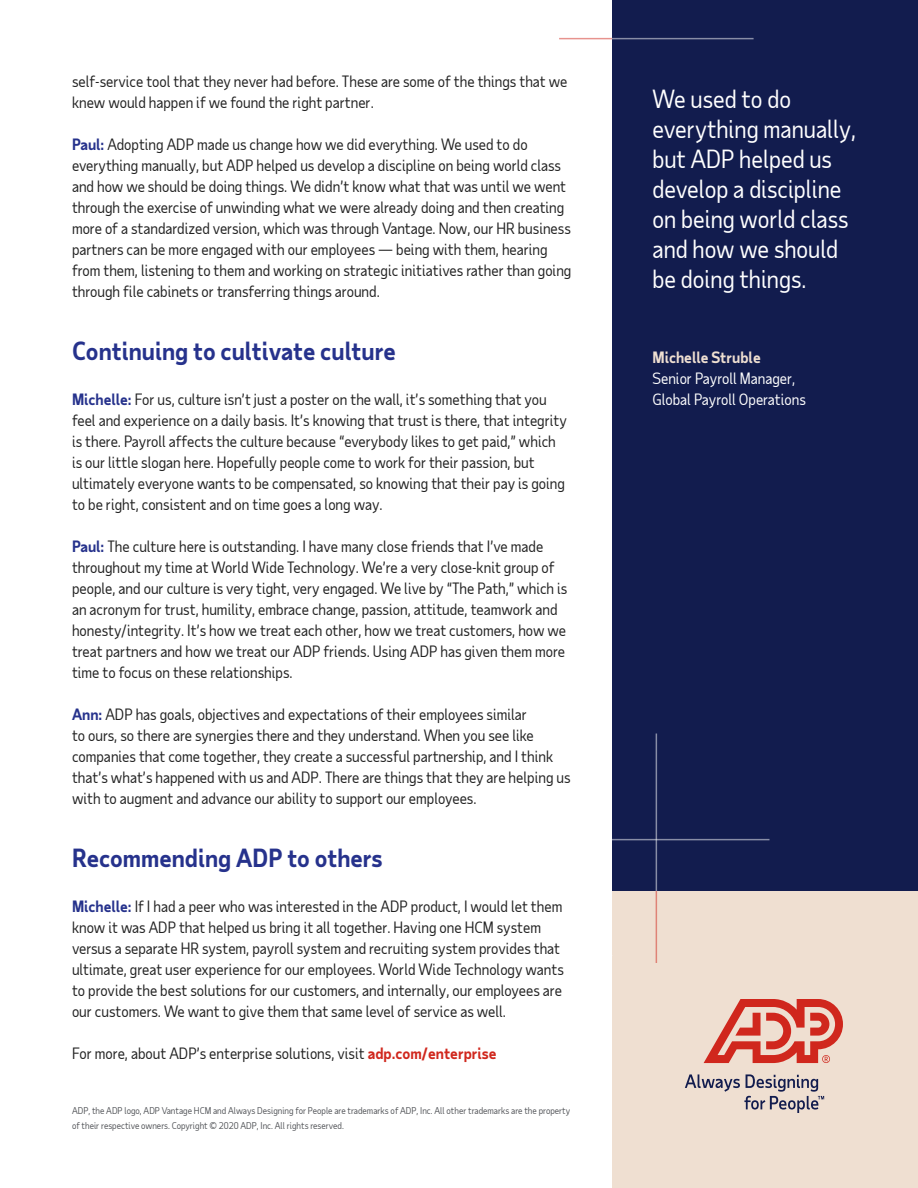
<style>
.page{position:relative;width:918px;height:1188px;background:#fff}
.page>*{position:absolute;margin:0;border:0;box-sizing:border-box;transform-origin:0 0}
.Accent_-_quote{font:24px/30px "Taub Sans";color:#fff}
.First-level_heading{font:700 24px "Taub Sans";color:#26328c}
.Body{font:15px/21px "Taub Sans";color:#222}
.Body-2{font:15px/21px "Taub Sans";color:#fff}
.t1{font:9px/15px "Taub Sans";color:#54565a}
.s1{font-weight:700;color:#26328c}
.s2{font-weight:700;color:#d0271d}
.s3{font-weight:700;color:#efdfd1}
</style>
<div class="page">
<div style="left:612px;top:891px;width:306px;height:297px;background:#efdfd1"></div>
<div style="left:612px;top:0;width:306px;height:891px;background:#121c4e"></div>
<hr style="left:656px;top:891px;width:1px;height:72px;background:#d0271d">
<hr style="left:656px;top:734px;width:1px;height:157px;background:#fff">
<hr style="left:612px;top:839px;width:158px;height:1px;background:#fff">
<hr style="left:559px;top:38px;width:53px;height:1px;background:#d0271d">
<hr style="left:612px;top:38px;width:142px;height:1px;background:#fff">
<svg style="left:704px;top:999px;width:139px;height:64px"></svg>
<svg style="left:685px;top:1074px;width:139px;height:39px"></svg>
<p class="Body" style="left:72px;top:71px;width:497px">self-service tool that they never had before. These are some of the things that we knew would happen if we found the right partner.</p>
<p class="Body" style="left:72px;top:134px;width:501px"><span class="s1">Paul:</span> Adopting ADP made us change how we did everything. We used to do everything manually, but ADP helped us develop a discipline on being world class and how we should be doing things. We didn’t know what that was until we went through the exercise of unwinding what we were already doing and then creating more of a standardized version, which was through Vantage. Now, our HR business partners can be more engaged with our employees — being with them, hearing from them, listening to them and working on strategic initiatives rather than going through file cabinets or transferring things around.</p>
<p class="First-level_heading" style="left:72px;top:335px;width:325px">Continuing to cultivate culture</p>
<p class="Body" style="left:72px;top:389px;width:496px"><span class="s1">Michelle:</span> For us, culture isn’t just a poster on the wall, it’s something that you feel and experience on a daily basis. It’s knowing that trust is there, that integrity is there. Payroll affects the culture because “everybody likes to get paid,” which is our little slogan here. Hopefully people come to work for their passion, but ultimately everyone wants to be compensated, so knowing that their pay is going to be right, consistent and on time goes a long way.</p>
<p class="Body" style="left:72px;top:536px;width:497px"><span class="s1">Paul:</span> The culture here is outstanding. I have many close friends that I’ve made throughout my time at World Wide Technology. We’re a very close-knit group of people, and our culture is very tight, very engaged. We live by “The Path,” which is an acronym for trust, humility, embrace change, passion, attitude, teamwork and honesty/integrity. It’s how we treat each other, how we treat customers, how we treat partners and how we treat our ADP friends. Using ADP has given them more time to focus on these relationships.</p>
<p class="Body" style="left:72px;top:704px;width:500px"><span class="s1">Ann:</span> ADP has goals, objectives and expectations of their employees similar<br>to ours, so there are synergies there and they understand. When you see like companies that come together, they create a successful partnership, and I think that’s what’s happened with us and ADP. There are things that they are helping us with to augment and advance our ability to support our employees.</p>
<p class="First-level_heading" style="left:72px;top:842px;width:312px">Recommending ADP to others</p>
<p class="Body" style="left:72px;top:896px;width:493px"><span class="s1">Michelle:</span> If I had a peer who was interested in the ADP product, I would let them know it was ADP that helped us bring it all together. Having one HCM system versus a separate HR system, payroll system and recruiting system provides that ultimate, great user experience for our employees. World Wide Technology wants to provide the best solutions for our customers, and internally, our employees are our customers. We want to give them that same level of service as well.</p>
<p class="Body" style="left:72px;top:1043px;width:426px">For more, about ADP’s enterprise solutions, visit <span class="s2">adp.com/enterprise</span></p>
<p class="t1" style="left:72px;top:1103px;width:500px">ADP, the ADP logo, ADP Vantage HCM and Always Designing for People are trademarks of ADP, Inc. All other trademarks are the property of their respective owners. Copyright © 2020 ADP, Inc. All rights reserved.</p>
<p class="Accent_-_quote" style="left:652px;top:84px;width:205px">We used to do everything manually, but ADP helped us develop a discipline on being world class and how we should be doing things.</p>
<p class="Body-2" style="left:652px;top:347px;width:155px"><span class="s3">Michelle Struble<br></span>Senior Payroll Manager,<br>Global Payroll Operations</p>
</div>
